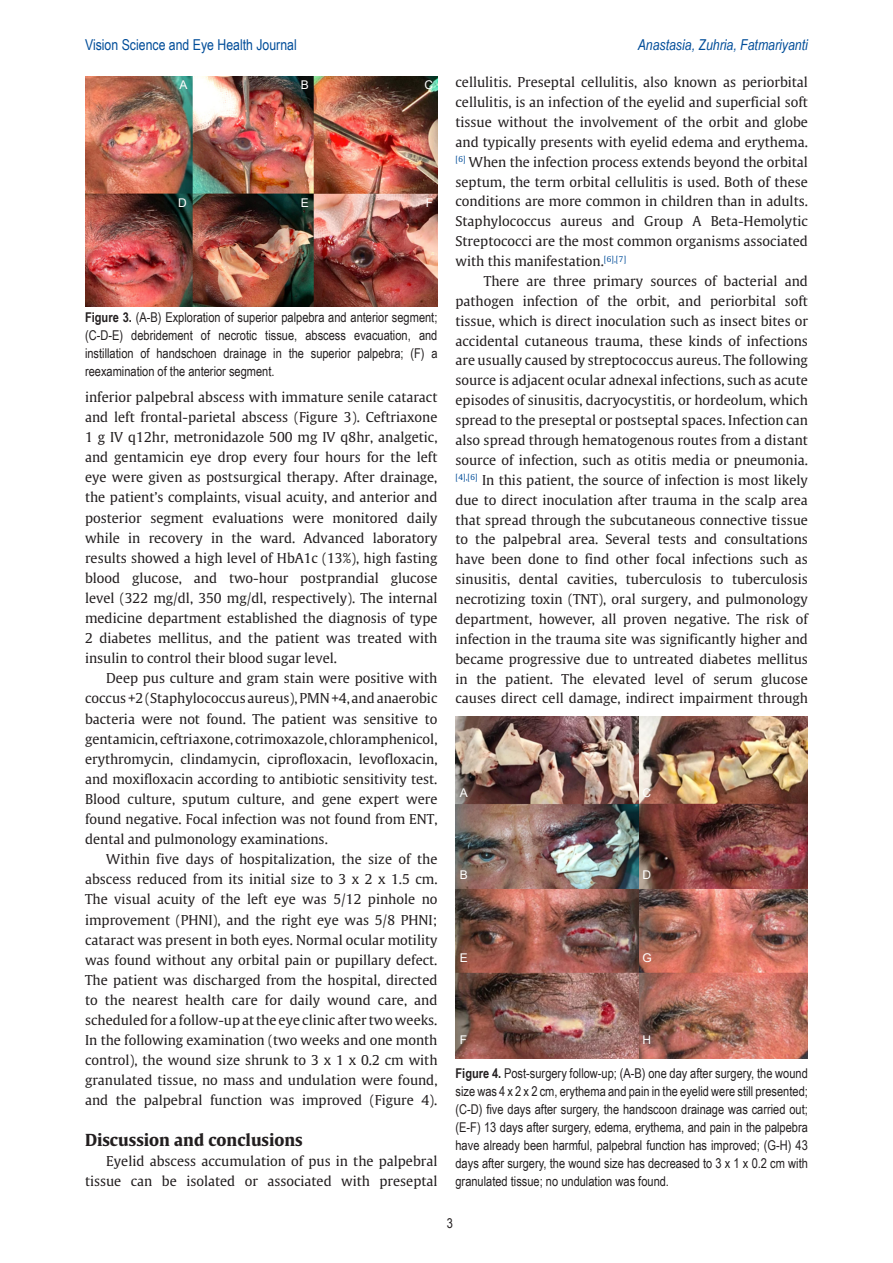
<style>
.page{position:relative;width:893px;height:1263px;background:#fff}
.page>*{position:absolute;margin:0;border:0;box-sizing:border-box;transform-origin:0 0}
.t1{font:700 16.5px "Gulliver";color:#231f20}
.t2{font:15px "Arial Narrow";color:#004d99}
.t3{font:italic 15px "Arial Narrow";color:#004d99}
.t4{font:13.5px/20.1px "Gulliver";color:#231f20;text-align:justify}
.t5{font:13.5px/18px "Arial Narrow";color:#231f20;text-align:justify}
.t6{font:12px "Arial";color:#fff}
.s1{font-weight:700}
</style>
<div class="page">
<img style="left:85px;top:77px;width:352px;height:229px">
<img style="left:455px;top:716px;width:353px;height:342px">
<p class="t2" style="left:85px;top:34px;width:213px">Vision Science and Eye Health Journal</p>
<p class="t3" style="left:638px;top:35px;width:172px">Anastasia, Zuhria, Fatmariyanti</p>
<p class="t6" style="left:180px;top:77px;width:10px">A</p>
<p class="t6" style="left:301px;top:77px;width:10px">B</p>
<p class="t6" style="left:424px;top:77px;width:10px">C</p>
<p class="t6" style="left:178px;top:195px;width:10px">D</p>
<p class="t6" style="left:301px;top:195px;width:10px">E</p>
<p class="t6" style="left:426px;top:195px;width:9px">F</p>
<p class="t5" style="left:85px;top:308px;width:354px"><span class="s1">Figure 3.</span> (A-B) Exploration of superior palpebra and anterior segment; (C-D-E) debridement of necrotic tissue, abscess evacuation, and instillation of handschoen drainage in the superior palpebra; (F) a reexamination of the anterior segment.</p>
<p class="t4" style="left:85px;top:387px;width:354px">inferior palpebral abscess with immature senile cataract and left frontal-parietal abscess (Figure 3). Ceftriaxone 1 g IV q12hr, metronidazole 500 mg IV q8hr, analgetic, and gentamicin eye drop every four hours for the left eye were given as postsurgical therapy. After drainage, the patient’s complaints, visual acuity, and anterior and posterior segment evaluations were monitored daily while in recovery in the ward. Advanced laboratory results showed a high level of HbA1c (13%), high fasting blood glucose, and two-hour postprandial glucose level (322 mg/dl, 350 mg/dl, respectively). The internal medicine department established the diagnosis of type 2 diabetes mellitus, and the patient was treated with insulin to control their blood sugar level.</p>
<p class="t4" style="left:85px;top:668px;width:354px;text-indent:21px">Deep pus culture and gram stain were positive with coccus +2 (Staphylococcus aureus), PMN +4, and anaerobic bacteria were not found. The patient was sensitive to gentamicin, ceftriaxone, cotrimoxazole, chloramphenicol, erythromycin, clindamycin, ciprofloxacin, levofloxacin, and moxifloxacin according to antibiotic sensitivity test.<br>Blood culture, sputum culture, and gene expert were found negative. Focal infection was not found from ENT, dental and pulmonology examinations.</p>
<p class="t4" style="left:85px;top:849px;width:354px;text-indent:21px">Within five days of hospitalization, the size of the abscess reduced from its initial size to 3 x 2 x 1.5 cm.<br>The visual acuity of the left eye was 5/12 pinhole no improvement (PHNI), and the right eye was 5/8 PHNI; cataract was present in both eyes. Normal ocular motility was found without any orbital pain or pupillary defect.<br>The patient was discharged from the hospital, directed to the nearest health care for daily wound care, and scheduled for a follow-up at the eye clinic after two weeks.<br>In the following examination (two weeks and one month control), the wound size shrunk to 3 x 1 x 0.2 cm with granulated tissue, no mass and undulation were found, and the palpebral function was improved (Figure 4).</p>
<p class="t1" style="left:85px;top:1129px;width:219px">Discussion and conclusions</p>
<p class="t4" style="left:85px;top:1151px;width:354px;text-align:right">Eyelid abscess accumulation of pus in the palpebral tissue can be isolated or associated with preseptal</p>
<p class="t4" style="left:455px;top:72px;width:354px">cellulitis. Preseptal cellulitis, also known as periorbital cellulitis, is an infection of the eyelid and superficial soft tissue without the involvement of the orbit and globe and typically presents with eyelid edema and erythema. <sup>[6]</sup> When the infection process extends beyond the orbital septum, the term orbital cellulitis is used. Both of these conditions are more common in children than in adults.<br>Staphylococcus aureus and Group A Beta-Hemolytic Streptococci are the most common organisms associated with this manifestation.<sup>[6],[7]</sup></p>
<p class="t4" style="left:455px;top:271px;width:354px;text-indent:28px">There are three primary sources of bacterial and pathogen infection of the orbit, and periorbital soft tissue, which is direct inoculation such as insect bites or accidental cutaneous trauma, these kinds of infections are usually caused by streptococcus aureus. The following source is adjacent ocular adnexal infections, such as acute episodes of sinusitis, dacryocystitis, or hordeolum, which spread to the preseptal or postseptal spaces. Infection can also spread through hematogenous routes from a distant source of infection, such as otitis media or pneumonia. <sup>[4],[6]</sup> In this patient, the source of infection is most likely due to direct inoculation after trauma in the scalp area that spread through the subcutaneous connective tissue to the palpebral area. Several tests and consultations have been done to find other focal infections such as sinusitis, dental cavities, tuberculosis to tuberculosis necrotizing toxin (TNT), oral surgery, and pulmonology department, however, all proven negative. The risk of infection in the trauma site was significantly higher and became progressive due to untreated diabetes mellitus in the patient. The elevated level of serum glucose causes direct cell damage, indirect impairment through</p>
<p class="t6" style="left:460px;top:785px;width:10px">A</p>
<p class="t6" style="left:643px;top:785px;width:10px">C</p>
<p class="t6" style="left:460px;top:867px;width:10px">B</p>
<p class="t6" style="left:643px;top:867px;width:10px">D</p>
<p class="t6" style="left:460px;top:949px;width:10px">E</p>
<p class="t6" style="left:643px;top:949px;width:11px">G</p>
<p class="t6" style="left:460px;top:1031px;width:9px">F</p>
<p class="t6" style="left:643px;top:1031px;width:10px">H</p>
<p class="t5" style="left:455px;top:1064px;width:354px"><span class="s1">Figure 4.</span> Post-surgery follow-up; (A-B) one day after surgery, the wound size was 4 x 2 x 2 cm, erythema and pain in the eyelid were still presented; (C-D) five days after surgery, the handscoon drainage was carried out; (E-F) 13 days after surgery, edema, erythema, and pain in the palpebra have already been harmful, palpebral function has improved; (G-H) 43 days after surgery, the wound size has decreased to 3 x 1 x 0.2 cm with granulated tissue; no undulation was found.</p>
<p class="t5" style="left:447px;top:1214px;width:8px">3</p>
</div>
